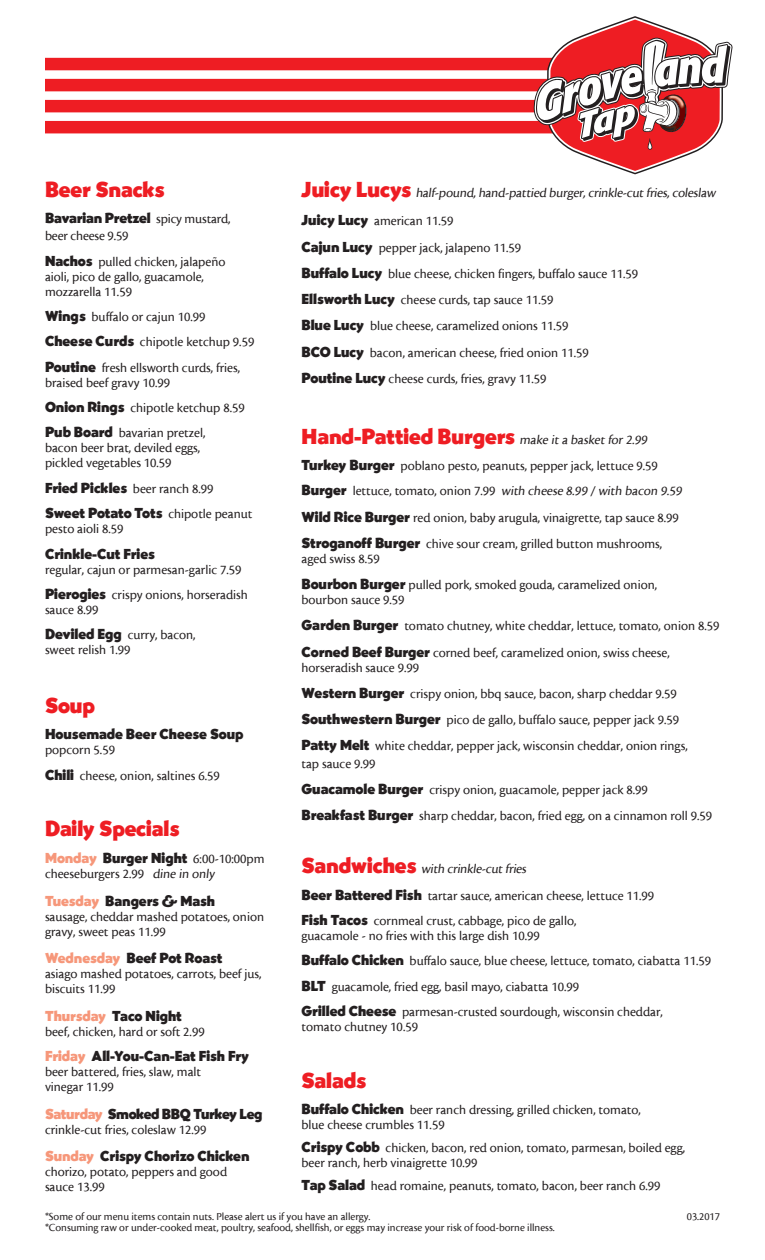
<style>
.page{position:relative;width:765px;height:1260px;background:#fff}
.page>*{position:absolute;margin:0;border:0;box-sizing:border-box;transform-origin:0 0}
.Section_Title{font:22.5px "Bernhard Got URW Ext Hea";color:#ee1d23}
.menu_items{font:15px "Bernhard Got URW Ext Hea";color:#231f20}
.menu_items-2{font:15px "Bernhard Got URW Ext Hea";letter-spacing:-.02em;color:#231f20}
.menu_items-3{font:13.75px/15px "Cronos MM";color:#231f20}
.Section_Title-2{font:13.75px "Cronos MM";color:#231f20}
.menu_items-4{font:11.25px "Cronos MM";color:#231f20}
.s1{font-family:"Bernhard Got URW Ext Hea";font-size:22.5px;color:#ee1d23}
.s2{font-family:"Bernhard Got URW Ext Hea";font-size:15px}
.s3{font-family:"Cronos MM";font-size:13.75px}
.s4{font-family:"Bernhard Got URW Ext Hea";font-size:15px;color:#f6977a}
.s5{color:#f6977a}
</style>
<div class="page">
<div style="left:45px;top:58px;width:660px;height:12px;background:#ee1d23"></div>
<div style="left:45px;top:79px;width:660px;height:12px;background:#ee1d23"></div>
<div style="left:45px;top:100px;width:660px;height:12px;background:#ee1d23"></div>
<div style="left:45px;top:121px;width:660px;height:12px;background:#ee1d23"></div>
<svg style="left:533px;top:20px;width:200px;height:155px"></svg>
<p class="Section_Title-2" style="left:301px;top:185px;width:418px"><span class="s1">J u i cy L u cys</span> half-pound, hand-pattied burger, crinkle-cut fries, coleslaw</p>
<p class="Section_Title-2" style="left:301px;top:214px;width:154px"><span class="s2">Juicy Lucy</span> american 11.59</p>
<p class="menu_items-3" style="left:301px;top:240px;width:221px"><span class="s2">Cajun Lucy</span> pepper jack, jalapeno 11.59</p>
<p class="menu_items-3" style="left:301px;top:266px;width:338px"><span class="s2">Buffalo Lucy</span> blue cheese, chicken fingers, buffalo sauce 11.59</p>
<p class="menu_items-3" style="left:301px;top:293px;width:254px"><span class="s2">Ellsworth Lucy</span> cheese curds, tap sauce 11.59</p>
<p class="menu_items-3" style="left:301px;top:319px;width:269px"><span class="s2">Blue Lucy</span> blue cheese, caramelized onions 11.59</p>
<p class="menu_items-3" style="left:301px;top:345px;width:289px"><span class="s2">BCO Lucy</span> bacon, american cheese, fried onion 11.59</p>
<p class="menu_items-3" style="left:301px;top:371px;width:247px"><span class="s2">Poutine Lucy</span> cheese curds, fries, gravy 11.59</p>
<p class="Section_Title" style="left:45px;top:174px;width:121px">Beer Snacks</p>
<p class="menu_items" style="left:45px;top:208px;width:187px">Bavarian Pretzel <span class="s3">spicy mustard,</span></p>
<p class="menu_items-3" style="left:45px;top:229px;width:85px">beer cheese 9.59</p>
<p class="menu_items-3" style="left:45px;top:254px;width:182px"><span class="s2">Nachos</span> pulled chicken, jalapeño aioli, pico de gallo, guacamole, mozzarella 11.59</p>
<p class="menu_items-3" style="left:45px;top:310px;width:162px"><span class="s2">Wings</span> buffalo or cajun 10.99</p>
<p class="menu_items-3" style="left:45px;top:335px;width:211px"><span class="s2">Cheese Curds</span> chipotle ketchup 9.59</p>
<p class="menu_items-3" style="left:45px;top:360px;width:197px"><span class="s2">Poutine</span> fresh ellsworth curds, fries, braised beef gravy 10.99</p>
<p class="menu_items-3" style="left:45px;top:401px;width:201px"><span class="s2">Onion Rings</span> chipotle ketchup 8.59</p>
<p class="menu_items-3" style="left:45px;top:426px;width:162px"><span class="s2">Pub Board</span> bavarian pretzel, bacon beer brat, deviled eggs, pickled vegetables 10.59</p>
<p class="menu_items-3" style="left:45px;top:481px;width:170px"><span class="s2">Fried Pickles</span> beer ranch 8.99</p>
<p class="menu_items" style="left:45px;top:503px;width:209px">Sweet Potato Tots <span class="s3">chipotle peanut</span></p>
<p class="menu_items-3" style="left:45px;top:522px;width:80px">pesto aioli 8.59</p>
<p class="menu_items" style="left:45px;top:544px;width:111px">Crinkle-Cut Fries</p>
<p class="menu_items-3" style="left:45px;top:562px;width:198px">regular, cajun or parmesan-garlic 7.59</p>
<p class="menu_items-3" style="left:45px;top:587px;width:204px"><span class="s2">Pierogies</span> crispy onions, horseradish sauce 8.99</p>
<p class="menu_items-3" style="left:45px;top:628px;width:152px"><span class="s2">Deviled Egg</span> curry, bacon, sweet relish 1.99</p>
<p class="Section_Title-2" style="left:301px;top:432px;width:349px"><span class="s1">Hand-Pattied Burgers</span> make it a basket for 2.99</p>
<p class="menu_items-3" style="left:301px;top:458px;width:358px"><span class="s2">Turkey Burger</span> poblano pesto, peanuts, pepper jack, lettuce 9.59</p>
<p class="menu_items-3" style="left:301px;top:484px;width:384px"><span class="s2">Burger</span> lettuce, tomato, onion 7.99 with cheese 8.99 / with bacon 9.59</p>
<p class="menu_items-3" style="left:301px;top:510px;width:379px"><span class="s2">Wild Rice Burger</span> red onion, baby arugula, vinaigrette, tap sauce 8.99</p>
<p class="menu_items-3" style="left:301px;top:536px;width:362px"><span class="s2">Stroganoff Burger</span> chive sour cream, grilled button mushrooms, aged swiss 8.59</p>
<p class="menu_items-3" style="left:301px;top:578px;width:357px"><span class="s2">Bourbon Burger</span> pulled pork, smoked gouda, caramelized onion, bourbon sauce 9.59</p>
<p class="menu_items-3" style="left:301px;top:619px;width:419px"><span class="s2">Garden Burger</span> tomato chutney, white cheddar, lettuce, tomato, onion 8.59</p>
<p class="menu_items-3" style="left:301px;top:645px;width:370px"><span class="s2">Corned Beef Burger</span> corned beef, caramelized onion, swiss cheese, horseradish sauce 9.99</p>
<p class="menu_items-3" style="left:301px;top:686px;width:377px"><span class="s2">Western Burger</span> crispy onion, bbq sauce, bacon, sharp cheddar 9.59</p>
<p class="menu_items-3" style="left:301px;top:713px;width:379px"><span class="s2">Southwestern Burger</span> pico de gallo, buffalo sauce, pepper jack 9.59</p>
<p class="menu_items-3" style="left:301px;top:739px;width:388px"><span class="s2">Patty Melt</span> white cheddar, pepper jack, wisconsin cheddar, onion rings,</p>
<p class="menu_items-3" style="left:301px;top:756px;width:76px">tap sauce 9.99</p>
<p class="menu_items-3" style="left:301px;top:782px;width:348px"><span class="s2">Guacamole Burger</span> crispy onion, guacamole, pepper jack 8.99</p>
<p class="menu_items-3" style="left:301px;top:809px;width:412px"><span class="s2">Breakfast Burger</span> sharp cheddar, bacon, fried egg, on a cinnamon roll 9.59</p>
<p class="Section_Title" style="left:45px;top:691px;width:51px">Soup</p>
<p class="menu_items" style="left:45px;top:724px;width:200px">Housemade Beer Cheese Soup</p>
<p class="menu_items-3" style="left:45px;top:743px;width:72px">popcorn 5.59</p>
<p class="menu_items-3" style="left:45px;top:768px;width:176px"><span class="s2">Chili</span> cheese, onion, saltines 6.59</p>
<p class="Section_Title" style="left:45px;top:813px;width:136px">Daily Specials</p>
<p class="menu_items-3" style="left:45px;top:852px;width:221px"><span class="s4">Monday</span> <span class="s2">Burger Night</span> 6:00-10:00pm cheeseburgers 2.99 dine in only</p>
<p class="menu_items" style="left:45px;top:891px;width:172px"><span class="s5">Tuesday</span> Bangers &amp; Mash</p>
<p class="menu_items-3" style="left:45px;top:909px;width:221px">sausage, cheddar mashed potatoes, onion gravy, sweet peas 11.99</p>
<p class="menu_items" style="left:45px;top:948px;width:179px"><span class="s5">Wednesday</span> Beef Pot Roast</p>
<p class="menu_items-3" style="left:45px;top:967px;width:218px">asiago mashed potatoes, carrots, beef jus, biscuits 11.99</p>
<p class="menu_items" style="left:45px;top:1006px;width:138px"><span class="s5">Thursday</span> Taco Night</p>
<p class="menu_items-3" style="left:45px;top:1024px;width:161px">beef, chicken, hard or soft 2.99</p>
<p class="menu_items" style="left:45px;top:1046px;width:206px"><span class="s5">Friday</span> All-You-Can-Eat Fish Fry</p>
<p class="menu_items-3" style="left:45px;top:1065px;width:158px">beer battered, fries, slaw, malt</p>
<p class="menu_items-3" style="left:45px;top:1080px;width:70px">vinegar 11.99</p>
<p class="menu_items-2" style="left:45px;top:1104px;width:219px"><span class="s5">Saturday</span> Smoked BBQ Turkey Leg</p>
<p class="menu_items-3" style="left:45px;top:1122px;width:163px">crinkle-cut fries, coleslaw 12.99</p>
<p class="menu_items" style="left:45px;top:1146px;width:206px"><span class="s5">Sunday</span> Crispy Chorizo Chicken</p>
<p class="menu_items-3" style="left:45px;top:1165px;width:184px">chorizo, potato, peppers and good sauce 13.99</p>
<p class="menu_items-4" style="left:45px;top:1211px;width:327px">*Some of our menu items contain nuts. Please alert us if you have an allergy.</p>
<p class="menu_items-4" style="left:45px;top:1222px;width:511px">*Consuming raw or under-cooked meat, poultry, seafood, shellfish, or eggs may increase your risk of food-borne illness.</p>
<p class="Section_Title-2" style="left:301px;top:862px;width:228px"><span class="s1">San dwi ch es</span> with crinkle-cut fries</p>
<p class="menu_items-3" style="left:301px;top:888px;width:354px"><span class="s2">Beer Battered Fish</span> tartar sauce, american cheese, lettuce 11.99</p>
<p class="menu_items-3" style="left:301px;top:913px;width:276px"><span class="s2">Fish Tacos</span> cornmeal crust, cabbage, pico de gallo,</p>
<p class="menu_items-3" style="left:301px;top:928px;width:240px">guacamole - no fries with this large dish 10.99</p>
<p class="menu_items-3" style="left:301px;top:954px;width:411px"><span class="s2">Buffalo Chicken</span> buffalo sauce, blue cheese, lettuce, tomato, ciabatta 11.59</p>
<p class="menu_items-3" style="left:301px;top:979px;width:279px"><span class="s2">BLT</span> guacamole, fried egg, basil mayo, ciabatta 10.99</p>
<p class="menu_items-3" style="left:301px;top:1004px;width:363px"><span class="s2">Grilled Cheese</span> parmesan-crusted sourdough, wisconsin cheddar, tomato chutney 10.59</p>
<p class="Section_Title" style="left:301px;top:1065px;width:66px">Salads</p>
<p class="menu_items-3" style="left:301px;top:1102px;width:341px"><span class="s2">Buffalo Chicken</span> beer ranch dressing, grilled chicken, tomato, blue cheese crumbles 11.59</p>
<p class="menu_items-3" style="left:301px;top:1140px;width:385px"><span class="s2">Crispy Cobb</span> chicken, bacon, red onion, tomato, parmesan, boiled egg,</p>
<p class="menu_items-3" style="left:301px;top:1155px;width:178px">beer ranch, herb vinaigrette 10.99</p>
<p class="menu_items-3" style="left:301px;top:1178px;width:361px"><span class="s2">Tap Salad</span> head romaine, peanuts, tomato, bacon, beer ranch 6.99</p>
<p class="menu_items-4" style="left:687px;top:1211px;width:35px">03.2017</p>
</div>
